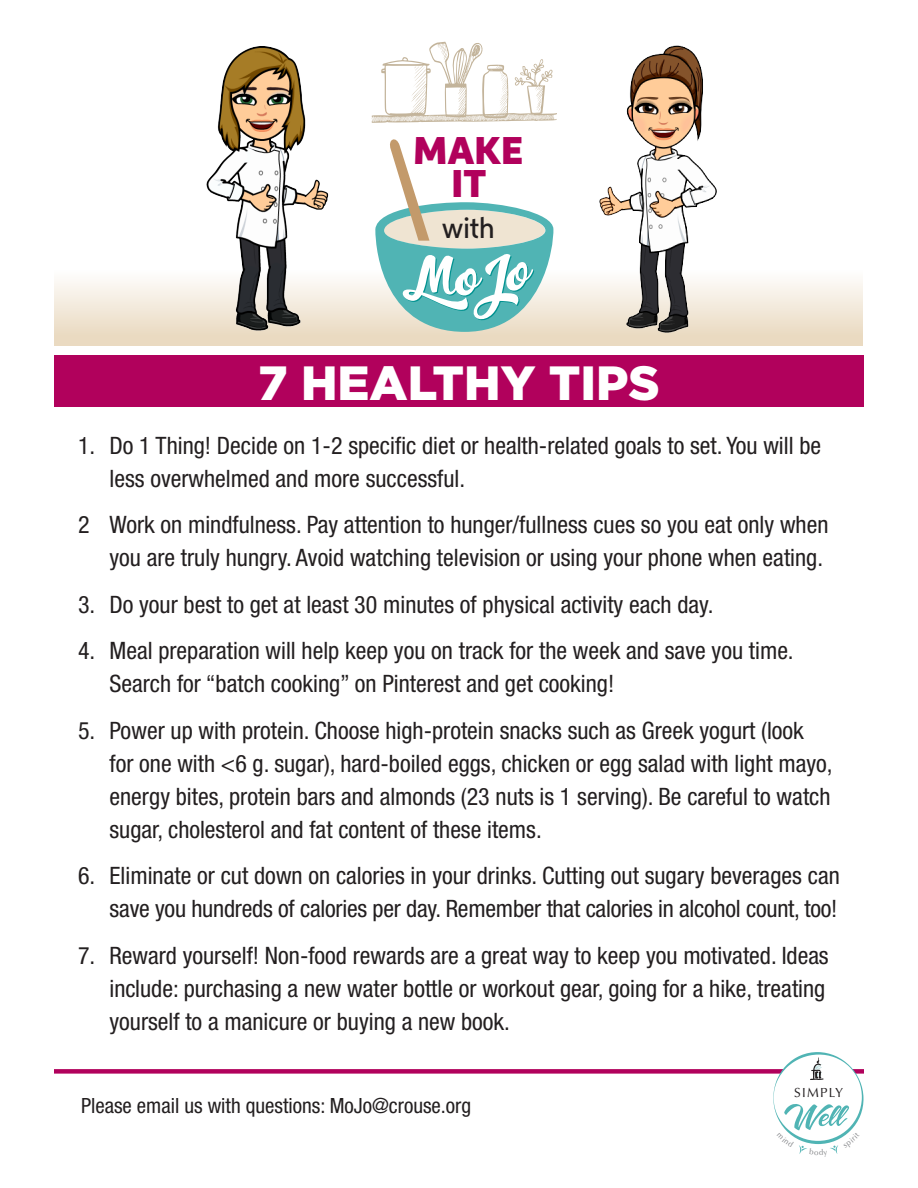
<style>
.page{position:relative;width:918px;height:1188px;background:#fff}
.page>*{position:absolute;margin:0;border:0;box-sizing:border-box;transform-origin:0 0}
.t1{font:900 48px "Gotham";color:#fff}
.t2{font:900 38.85px/33.3px "Aspira";color:#b1015c;text-align:center}
.t3{font:500 29.25px "Aspira Nar";color:#231f20}
.t4{font:condensed 24px/33px "Helvetica Neue";color:#231f20}
.t5{font:condensed 21px "Helvetica Neue";color:#231f20}
.t6{font:13.2px "Optima";letter-spacing:.1em;color:#231f20}
</style>
<div class="page">
<div style="left:55px;top:270px;width:808px;height:75px;background:linear-gradient(to bottom,#fefefd,#e7d6ba)"></div>
<svg style="left:372px;top:42px;width:185px;height:81px"></svg>
<svg style="left:375px;top:139px;width:179px;height:193px"></svg>
<img style="left:599px;top:46px;width:117px;height:286px">
<img style="left:202px;top:46px;width:128px;height:292px">
<div style="left:54px;top:355px;width:810px;height:52px;background:#b1015c"></div>
<div style="left:54px;top:1069px;width:810px;height:5px;background:#b1015c"></div>
<svg style="left:773px;top:1052px;width:91px;height:102px"></svg>
<p class="t2" style="left:413px;top:135px;width:111px">MAKE<br>IT</p>
<p class="t3" style="left:442px;top:210px;width:54px">with</p>
<p class="t1" style="left:258px;top:350px;width:403px">7 HEALTHY TIPS</p>
<p class="t4" style="left:110px;top:429px;width:713px;text-indent:-32px">1. Do 1 Thing! Decide on 1-2 specific diet or health-related goals to set. You will be less overwhelmed and more successful.</p>
<p class="t4" style="left:78px;top:508px;width:752px;text-align:right">2 Work on mindfulness. Pay attention to hunger/fullness cues so you eat only when you are truly hungry. Avoid watching television or using your phone when eating.</p>
<p class="t4" style="left:78px;top:588px;width:637px">3. Do your best to get at least 30 minutes of physical activity each day.</p>
<p class="t4" style="left:110px;top:634px;width:686px;text-indent:-32px">4. Meal preparation will help keep you on track for the week and save you time.<br>Search for “batch cooking” on Pinterest and get cooking!</p>
<p class="t4" style="left:110px;top:714px;width:725px;text-indent:-32px">5. Power up with protein. Choose high-protein snacks such as Greek yogurt (look for one with &lt;6 g. sugar), hard-boiled eggs, chicken or egg salad with light mayo, energy bites, protein bars and almonds (23 nuts is 1 serving). Be careful to watch sugar, cholesterol and fat content of these items.</p>
<p class="t4" style="left:78px;top:859px;width:763px;text-align:right">6. Eliminate or cut down on calories in your drinks. Cutting out sugary beverages can save you hundreds of calories per day. Remember that calories in alcohol count, too!</p>
<p class="t4" style="left:110px;top:939px;width:721px;text-indent:-32px">7. Reward yourself! Non-food rewards are a great way to keep you motivated. Ideas include: purchasing a new water bottle or workout gear, going for a hike, treating yourself to a manicure or buying a new book.</p>
<p class="t5" style="left:81px;top:1093px;width:392px">Please email us with questions: MoJo@crouse.org</p>
<p class="t6" style="left:794px;top:1085px;width:51px">SIMPLY</p>
</div>
